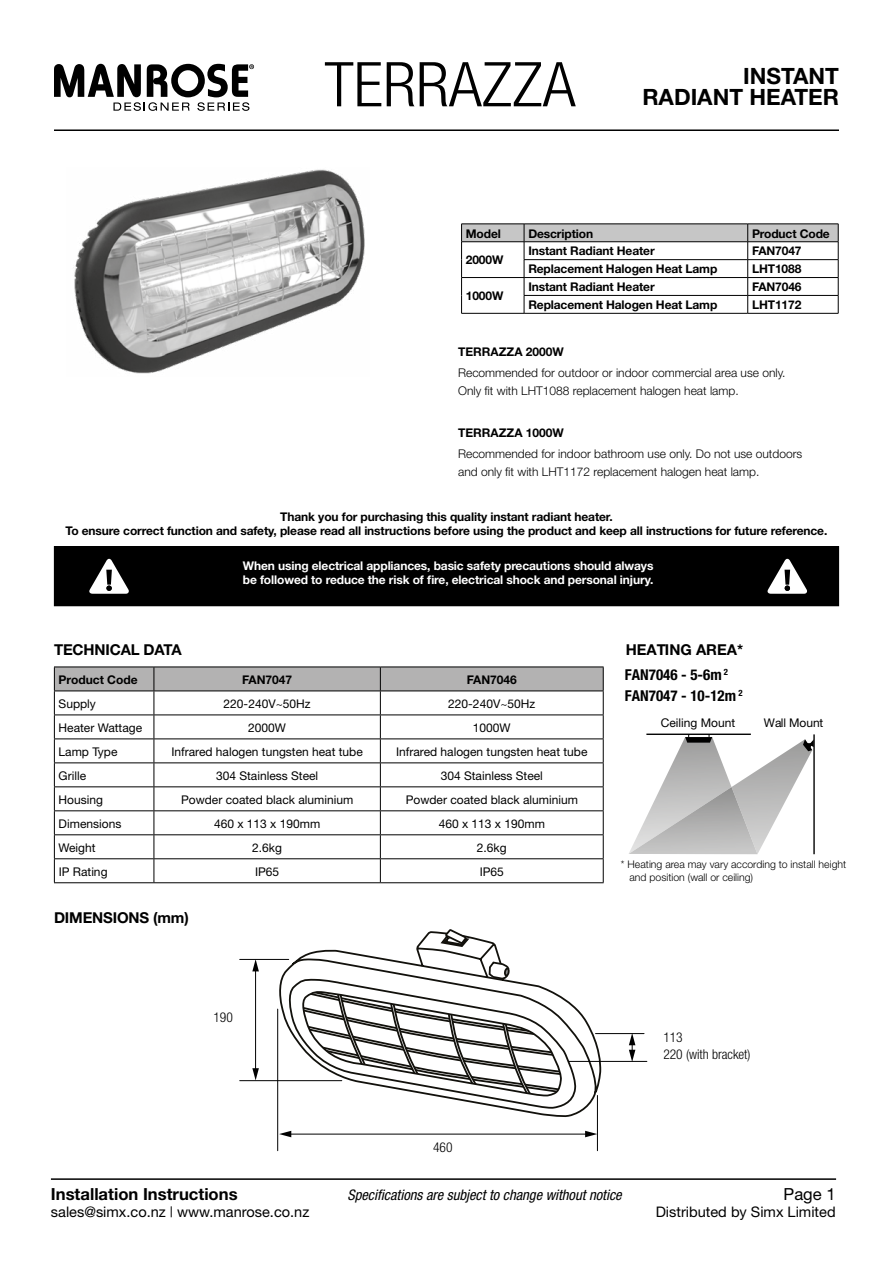
<style>
.page{position:relative;width:893px;height:1263px;background:#fff}
.page>*{position:absolute;margin:0;border:0;box-sizing:border-box;transform-origin:0 0}
.t1{font:300 condensed 61.8px "Helvetica Neue";color:#000;scale:1.07 1}
.t2{font:700 22.5px "Helvetica Neue";color:#000}
.t3{font:700 16.65px "Helvetica Neue";color:#000}
.t4{font:16.65px "Helvetica Neue";color:#000}
.t5{font:700 15px "Helvetica Neue";letter-spacing:-.01em;color:#000}
.t6{font:700 condensed 15px/21.3px "Helvetica Neue";color:#000}
.t7{font:14.55px "Helvetica Neue";color:#000}
.t8{font:italic condensed 14.55px "Helvetica Neue";color:#000}
.t9{font:300 condensed 13.5px/16.6px "Helvetica Neue";color:#000}
.t10{font:700 12px/14.4px "Helvetica Neue";letter-spacing:-.01em;color:#000;text-align:center}
.t11{font:12px "Helvetica Neue";color:#000}
.t12{font:300 12px/18px "Helvetica Neue";color:#000}
.t13{font:700 12px/14.4px "Helvetica Neue";letter-spacing:-.01em;color:#fff}
.t14{font:300 10.5px/12.6px "Helvetica Neue";color:#000}
</style>
<div class="page">
<hr style="left:54px;top:129px;width:785px;height:2px;background:#000">
<svg style="left:54px;top:64px;width:200px;height:47px"></svg>
<hr style="left:461px;top:313px;width:63px;height:1px;background:#000">
<svg style="left:461px;top:224px;width:378px;height:89px"></svg>
<hr style="left:524px;top:277px;width:224px;height:1px;background:#000">
<hr style="left:748px;top:277px;width:90px;height:1px;background:#000">
<hr style="left:524px;top:313px;width:224px;height:1px;background:#000">
<hr style="left:748px;top:313px;width:90px;height:1px;background:#000">
<hr style="left:54px;top:666px;width:100px;height:1px;background:#000">
<hr style="left:154px;top:666px;width:226px;height:1px;background:#000">
<hr style="left:380px;top:666px;width:224px;height:1px;background:#000">
<svg style="left:54px;top:667px;width:550px;height:215px"></svg>
<hr style="left:54px;top:882px;width:100px;height:1px;background:#000">
<hr style="left:154px;top:882px;width:226px;height:1px;background:#000">
<hr style="left:380px;top:882px;width:224px;height:1px;background:#000">
<div style="left:54px;top:547px;width:785px;height:59px;background:#000"></div>
<div style="left:54px;top:546px;width:785px;height:60px;border:1px solid #000"></div>
<svg style="left:89px;top:559px;width:40px;height:35px"></svg>
<svg style="left:767px;top:559px;width:40px;height:35px"></svg>
<img style="left:74px;top:169px;width:291px;height:205px">
<svg style="left:278px;top:931px;width:325px;height:188px"></svg>
<svg style="left:443px;top:929px;width:25px;height:16px"></svg>
<svg style="left:284px;top:960px;width:294px;height:149px"></svg>
<hr style="left:240px;top:959px;width:49px;height:1px;background:#000">
<hr style="left:240px;top:1080px;width:102px;height:1px;background:#000">
<hr style="left:569px;top:1061px;width:78px;height:1px;background:#000">
<hr style="left:595px;top:1033px;width:49px;height:1px;background:#000">
<svg style="left:629px;top:1033px;width:6px;height:29px"></svg>
<hr style="left:597px;top:1095px;width:1px;height:56px;background:#000">
<hr style="left:277px;top:1009px;width:1px;height:142px;background:#000">
<hr style="left:289px;top:1134px;width:298px;height:1px;background:#000">
<svg style="left:279px;top:1131px;width:12px;height:6px"></svg>
<svg style="left:585px;top:1131px;width:12px;height:6px"></svg>
<hr style="left:255px;top:969px;width:1px;height:101px;background:#000">
<svg style="left:252px;top:959px;width:7px;height:12px"></svg>
<svg style="left:252px;top:1068px;width:7px;height:12px"></svg>
<hr style="left:51px;top:1178px;width:785px;height:2px;background:#000">
<img style="left:661px;top:737px;width:70px;height:50px">
<img style="left:731px;top:740px;width:81px;height:114px">
<img style="left:629px;top:787px;width:128px;height:67px">
<hr style="left:646px;top:733px;width:105px;height:2px;background:#000">
<hr style="left:813px;top:734px;width:2px;height:120px;background:#000">
<svg style="left:685px;top:735px;width:27px;height:8px"></svg>
<svg style="left:803px;top:739px;width:11px;height:12px"></svg>
<h1 class="t1" style="left:324px;top:49px;width:236px">TERRAZZA</h1>
<h2 class="t2" style="left:743px;top:62px;width:97px">INSTANT</h2>
<h2 class="t2" style="left:642px;top:83px;width:198px">RADIANT HEATER</h2>
<p class="t10" style="left:466px;top:226px;width:37px">Model</p>
<p class="t10" style="left:528px;top:226px;width:66px">Description</p>
<p class="t10" style="left:752px;top:226px;width:79px">Product Code</p>
<p class="t10" style="left:466px;top:253px;width:39px">2000W</p>
<p class="t10" style="left:528px;top:244px;width:128px">Instant Radiant Heater</p>
<p class="t10" style="left:752px;top:244px;width:51px">FAN7047</p>
<p class="t10" style="left:528px;top:262px;width:191px">Replacement Halogen Heat Lamp</p>
<p class="t10" style="left:752px;top:262px;width:51px">LHT1088</p>
<p class="t10" style="left:466px;top:288px;width:39px">1000W</p>
<p class="t10" style="left:528px;top:279px;width:128px">Instant Radiant Heater</p>
<p class="t10" style="left:752px;top:279px;width:51px">FAN7046</p>
<p class="t10" style="left:528px;top:297px;width:191px">Replacement Halogen Heat Lamp</p>
<p class="t10" style="left:752px;top:297px;width:51px">LHT1172</p>
<p class="t10" style="left:458px;top:344px;width:107px">TERRAZZA 2000W</p>
<p class="t12" style="left:458px;top:363px;width:329px">Recommended for outdoor or indoor commercial area use only.<br>Only fit with LHT1088 replacement halogen heat lamp.</p>
<p class="t10" style="left:458px;top:425px;width:107px">TERRAZZA 1000W</p>
<p class="t12" style="left:458px;top:444px;width:346px">Recommended for indoor bathroom use only. Do not use outdoors and only fit with LHT1172 replacement halogen heat lamp.</p>
<p class="t10" style="left:66px;top:509px;width:763px">Thank you for purchasing this quality instant radiant heater.<br>To ensure correct function and safety, please read all instructions before using the product and keep all instructions for future reference.</p>
<p class="t5" style="left:54px;top:640px;width:129px">TECHNICAL DATA</p>
<p class="t13" style="left:243px;top:558px;width:412px">When using electrical appliances, basic safety precautions should always be followed to reduce the risk of fire, electrical shock and personal injury.</p>
<p class="t5" style="left:626px;top:640px;width:119px">HEATING AREA*</p>
<p class="t10" style="left:59px;top:672px;width:81px">Product Code</p>
<p class="t10" style="left:242px;top:672px;width:52px">FAN7047</p>
<p class="t10" style="left:467px;top:672px;width:52px">FAN7046</p>
<p class="t11" style="left:59px;top:696px;width:39px">Supply</p>
<p class="t11" style="left:224px;top:696px;width:88px">220-240V~50Hz</p>
<p class="t11" style="left:448px;top:696px;width:88px">220-240V~50Hz</p>
<p class="t11" style="left:59px;top:720px;width:85px">Heater Wattage</p>
<p class="t11" style="left:248px;top:720px;width:39px">2000W</p>
<p class="t11" style="left:473px;top:720px;width:39px">1000W</p>
<p class="t11" style="left:59px;top:744px;width:60px">Lamp Type</p>
<p class="t11" style="left:171px;top:744px;width:193px">Infrared halogen tungsten heat tube</p>
<p class="t11" style="left:396px;top:744px;width:193px">Infrared halogen tungsten heat tube</p>
<p class="t11" style="left:59px;top:768px;width:29px">Grille</p>
<p class="t11" style="left:216px;top:768px;width:104px">304 Stainless Steel</p>
<p class="t11" style="left:441px;top:768px;width:104px">304 Stainless Steel</p>
<p class="t11" style="left:59px;top:792px;width:46px">Housing</p>
<p class="t11" style="left:181px;top:792px;width:174px">Powder coated black aluminium</p>
<p class="t11" style="left:406px;top:792px;width:174px">Powder coated black aluminium</p>
<p class="t11" style="left:59px;top:816px;width:64px">Dimensions</p>
<p class="t11" style="left:214px;top:816px;width:108px">460 x 113 x 190mm</p>
<p class="t11" style="left:439px;top:816px;width:108px">460 x 113 x 190mm</p>
<p class="t11" style="left:59px;top:840px;width:38px">Weight</p>
<p class="t11" style="left:252px;top:840px;width:31px">2.6kg</p>
<p class="t11" style="left:477px;top:840px;width:31px">2.6kg</p>
<p class="t11" style="left:59px;top:864px;width:50px">IP Rating</p>
<p class="t11" style="left:255px;top:864px;width:26px">IP65</p>
<p class="t11" style="left:480px;top:864px;width:26px">IP65</p>
<p class="t5" style="left:54px;top:908px;width:136px">DIMENSIONS (mm)</p>
<p class="t6" style="left:625px;top:664px;width:119px">FAN7046 - 5-6m <sup>2<br></sup>FAN7047 - 10-12m <sup>2</sup></p>
<p class="t11" style="left:661px;top:715px;width:76px">Ceiling Mount</p>
<p class="t11" style="left:764px;top:715px;width:61px">Wall Mount</p>
<p class="t14" style="left:629px;top:858px;width:218px;text-indent:-8px">* Heating area may vary according to install height and position (wall or ceiling)</p>
<p class="t9" style="left:213px;top:1009px;width:21px">190</p>
<p class="t9" style="left:433px;top:1138px;width:21px">460</p>
<p class="t9" style="left:663px;top:1029px;width:89px">113<br>220 (with bracket)</p>
<h3 class="t3" style="left:51px;top:1183px;width:188px">Installation Instructions</h3>
<p class="t8" style="left:347px;top:1186px;width:276px">Specifications are subject to change without notice</p>
<h3 class="t4" style="left:784px;top:1184px;width:54px">Page 1</h3>
<p class="t7" style="left:51px;top:1203px;width:260px">sales@simx.co.nz | www.manrose.co.nz</p>
<p class="t7" style="left:656px;top:1203px;width:181px">Distributed by Simx Limited</p>
</div>
